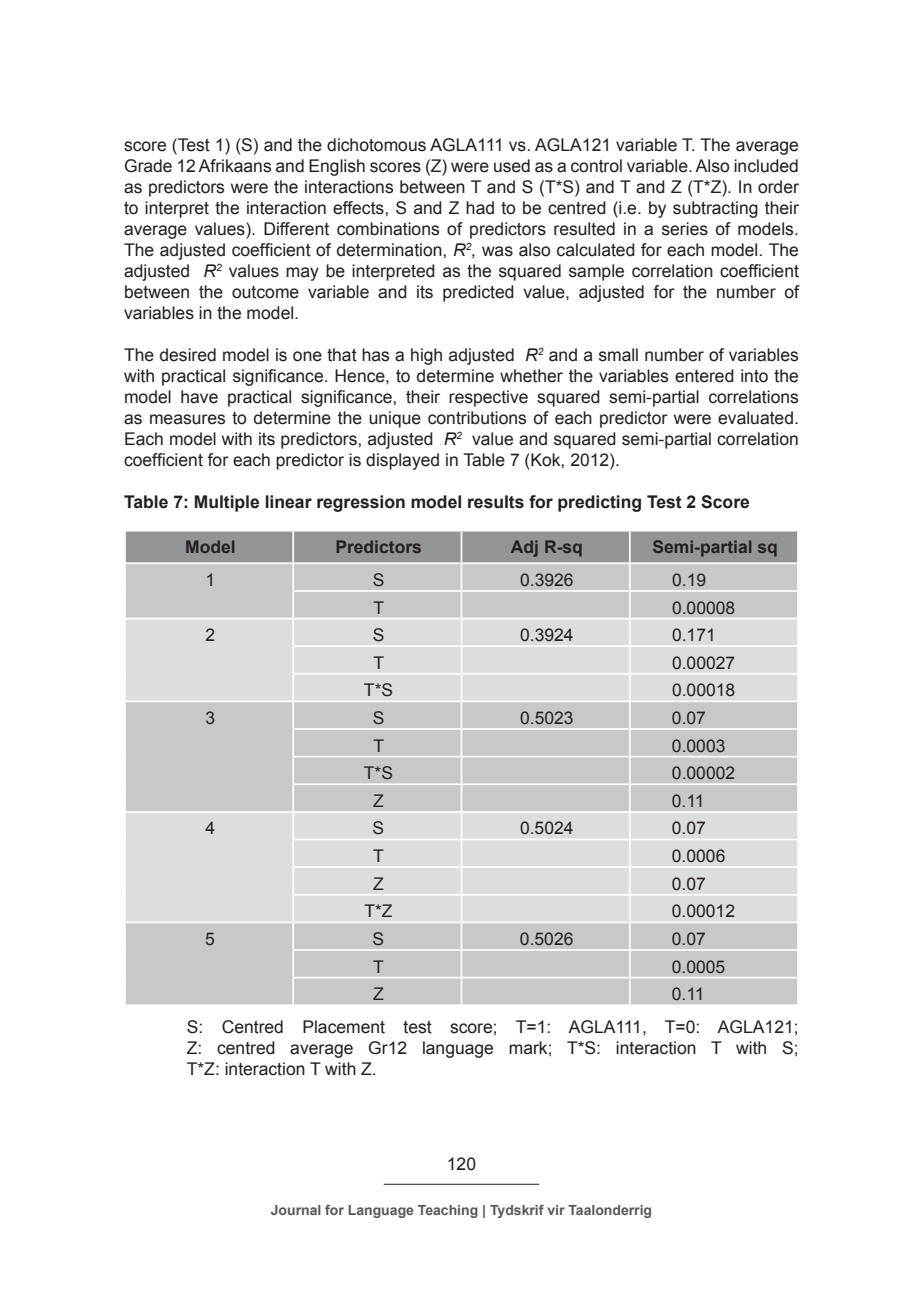
<style>
.page{position:relative;width:923px;height:1290px;background:#fff}
.page>*{position:absolute;margin:0;border:0;box-sizing:border-box;transform-origin:0 0}
.t1{font:17.5px/21px "Arial";color:#231f20;text-align:justify}
.t2{font:700 17.5px "Arial";color:#231f20}
.t3{font:700 14px "Arial";color:#57585a}
.s1{font-style:italic}
</style>
<div class="page">
<hr style="left:384px;top:1184px;width:155px;height:1px;background:#231f20">
<svg style="left:125px;top:531px;width:673px;height:473px;background:#cecfd1"></svg>
<hr style="left:797px;top:978px;width:2px;height:26px;background:#fff">
<p class="t1" style="left:124px;top:134px;width:676px">score (Test 1) (S) and the dichotomous AGLA111 vs. AGLA121 variable T. The average Grade 12 Afrikaans and English scores (Z) were used as a control variable. Also included as predictors were the interactions between T and S (T*S) and T and Z (T*Z). In order to interpret the interaction effects, S and Z had to be centred (i.e. by subtracting their average values). Different combinations of predictors resulted in a series of models.<br>The adjusted coefficient of determination, <span class="s1">R</span><sup>2</sup><span class="s1">,</span> was also calculated for each model. The adjusted <span class="s1">R</span><sup>2</sup> values may be interpreted as the squared sample correlation coefficient between the outcome variable and its predicted value, adjusted for the number of variables in the model.</p>
<p class="t1" style="left:124px;top:344px;width:676px">The desired model is one that has a high adjusted <span class="s1">R</span><sup>2</sup> and a small number of variables with practical significance. Hence, to determine whether the variables entered into the model have practical significance, their respective squared semi-partial correlations as measures to determine the unique contributions of each predictor were evaluated.<br>Each model with its predictors, adjusted <span class="s1">R</span><sup>2</sup> value and squared semi-partial correlation coefficient for each predictor is displayed in Table 7 (Kok, 2012).</p>
<p class="t2" style="left:124px;top:490px;width:627px">Table 7: Multiple linear regression model results for predicting Test 2 Score</p>
<p class="t2" style="left:185px;top:535px;width:52px">Model</p>
<p class="t2" style="left:335px;top:535px;width:88px">Predictors</p>
<p class="t2" style="left:511px;top:535px;width:73px">Adj R-sq</p>
<p class="t2" style="left:652px;top:535px;width:127px">Semi-partial sq</p>
<p class="t1" style="left:205px;top:569px;width:11px">1</p>
<p class="t1" style="left:373px;top:569px;width:13px">S</p>
<p class="t1" style="left:520px;top:569px;width:55px">0.3926</p>
<p class="t1" style="left:672px;top:569px;width:36px">0.19</p>
<p class="t1" style="left:373px;top:597px;width:12px">T</p>
<p class="t1" style="left:672px;top:597px;width:65px">0.00008</p>
<p class="t1" style="left:205px;top:625px;width:11px">2</p>
<p class="t1" style="left:373px;top:625px;width:13px">S</p>
<p class="t1" style="left:520px;top:625px;width:55px">0.3924</p>
<p class="t1" style="left:672px;top:625px;width:45px">0.171</p>
<p class="t1" style="left:373px;top:652px;width:12px">T</p>
<p class="t1" style="left:672px;top:652px;width:65px">0.00027</p>
<p class="t1" style="left:364px;top:680px;width:31px">T*S</p>
<p class="t1" style="left:672px;top:680px;width:65px">0.00018</p>
<p class="t1" style="left:205px;top:707px;width:11px">3</p>
<p class="t1" style="left:373px;top:707px;width:13px">S</p>
<p class="t1" style="left:520px;top:707px;width:55px">0.5023</p>
<p class="t1" style="left:672px;top:707px;width:36px">0.07</p>
<p class="t1" style="left:373px;top:735px;width:12px">T</p>
<p class="t1" style="left:672px;top:735px;width:55px">0.0003</p>
<p class="t1" style="left:364px;top:763px;width:31px">T*S</p>
<p class="t1" style="left:672px;top:763px;width:65px">0.00002</p>
<p class="t1" style="left:373px;top:790px;width:12px">Z</p>
<p class="t1" style="left:672px;top:790px;width:34px">0.11</p>
<p class="t1" style="left:205px;top:818px;width:11px">4</p>
<p class="t1" style="left:373px;top:818px;width:13px">S</p>
<p class="t1" style="left:520px;top:818px;width:55px">0.5024</p>
<p class="t1" style="left:672px;top:818px;width:36px">0.07</p>
<p class="t1" style="left:373px;top:845px;width:12px">T</p>
<p class="t1" style="left:672px;top:845px;width:55px">0.0006</p>
<p class="t1" style="left:373px;top:873px;width:12px">Z</p>
<p class="t1" style="left:672px;top:873px;width:36px">0.07</p>
<p class="t1" style="left:364px;top:901px;width:30px">T*Z</p>
<p class="t1" style="left:672px;top:901px;width:65px">0.00012</p>
<p class="t1" style="left:205px;top:928px;width:11px">5</p>
<p class="t1" style="left:372px;top:928px;width:13px">S</p>
<p class="t1" style="left:520px;top:928px;width:55px">0.5026</p>
<p class="t1" style="left:672px;top:928px;width:36px">0.07</p>
<p class="t1" style="left:373px;top:956px;width:12px">T</p>
<p class="t1" style="left:672px;top:956px;width:55px">0.0005</p>
<p class="t1" style="left:373px;top:984px;width:12px">Z</p>
<p class="t1" style="left:187px;top:978px;width:613px;line-height:32.7px;text-indent:485px">0.11<br>S: Centred Placement test score; T=1: AGLA111, T=0: AGLA121;</p>
<p class="t1" style="left:187px;top:1037px;width:613px">Z: centred average Gr12 language mark; T*S: interaction T with S;<br>T*Z: interaction T with Z.</p>
<p class="t1" style="left:447px;top:1154px;width:31px">120</p>
<p class="t3" style="left:271px;top:1201px;width:383px">Journal for Language Teaching | Tydskrif vir Taalonderrig</p>
</div>
